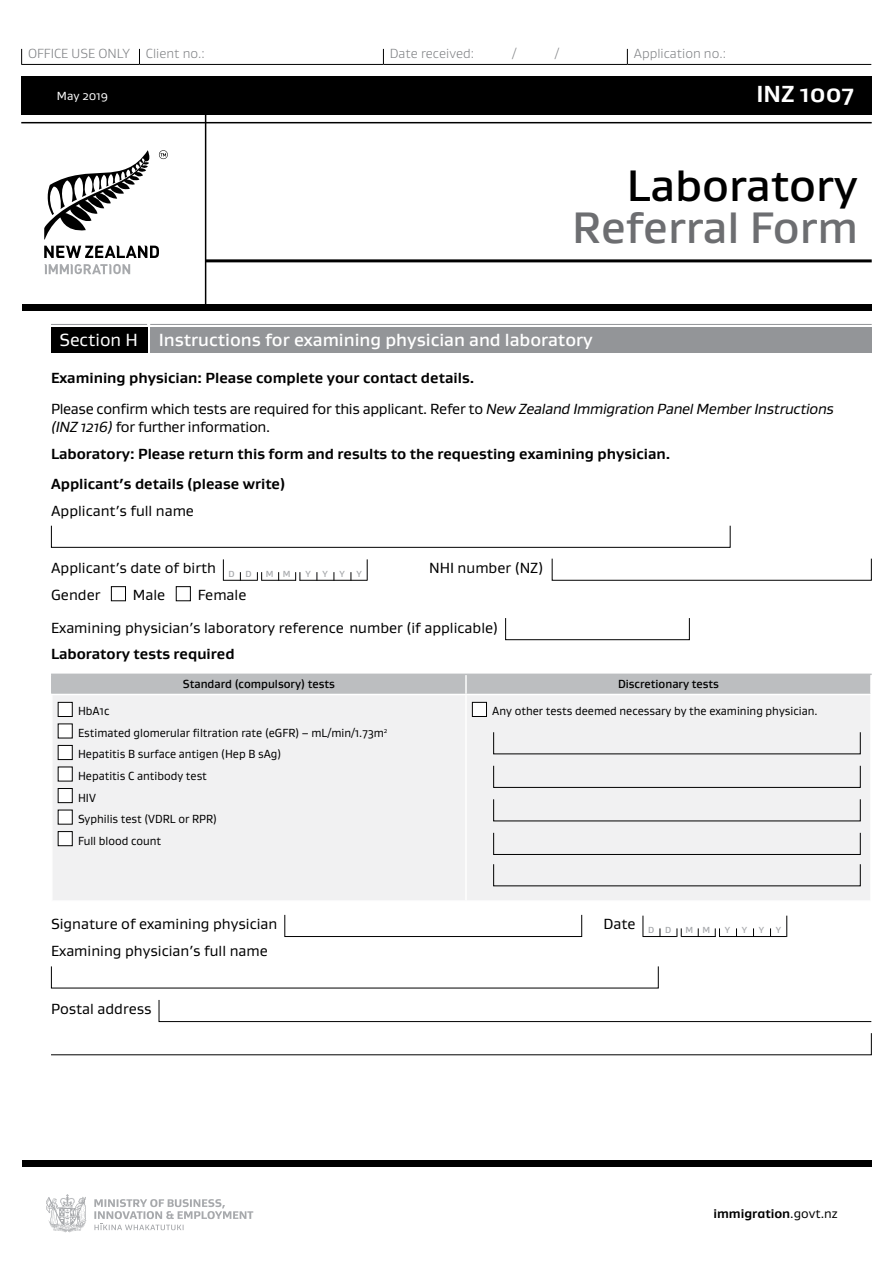
<style>
.page{position:relative;width:893px;height:1263px;background:#fff}
.page>*{position:absolute;margin:0;border:0;box-sizing:border-box;transform-origin:0 0}
.t1{font:500 45px "Gustan";color:#6d6e71}
.t2{font:500 45px "Gustan";color:#000}
.t3{font:700 23.7px "Gustan";color:#fff}
.t4{font:500 18px "Gustan";color:#fff}
.t5{font:15px/33px "Gustan";color:#000}
.t6{font:700 15px/26.5px "Gustan";color:#000}
.t7{font:15px/30.8px "Gustan";letter-spacing:-.02em;color:#000}
.t8{font:300 13.5px "Gustan";color:#808285}
.t9{font:700 12.9px "Gustan";color:#000}
.t10{font:12px/21.6px "Gustan";color:#000;scale:.95 1}
.t11{font:500 12px "Gustan";color:#000;scale:.95 1}
.t12{font:12px "Gustan";color:#fff}
.t13{font:500 9px "Gustan";color:#a7a9ac}
.s1{font-weight:400}
.s2{font-weight:700}
.s3{font-style:italic}
.s4{font-weight:400;font-style:italic}
</style>
<div class="page">
<div style="left:21px;top:77px;width:851px;height:38px;background:#000"></div>
<hr style="left:21px;top:122px;width:851px;height:1px;background:#000">
<hr style="left:206px;top:259px;width:666px;height:3px;background:#000">
<hr style="left:21px;top:64px;width:118px;height:1px;background:#000">
<svg style="left:21px;top:49px;width:1px;height:15px"></svg>
<svg style="left:139px;top:49px;width:1px;height:15px"></svg>
<svg style="left:383px;top:49px;width:1px;height:15px"></svg>
<svg style="left:627px;top:49px;width:1px;height:15px"></svg>
<hr style="left:139px;top:64px;width:244px;height:1px;background:#000">
<hr style="left:383px;top:64px;width:244px;height:1px;background:#000">
<hr style="left:627px;top:64px;width:244px;height:1px;background:#000">
<svg style="left:44px;top:150px;width:106px;height:89px"></svg>
<svg style="left:159px;top:150px;width:9px;height:9px"></svg>
<svg style="left:44px;top:246px;width:115px;height:12px"></svg>
<svg style="left:44px;top:264px;width:86px;height:10px"></svg>
<div style="left:22px;top:305px;width:850px;height:6px;background:#000"></div>
<hr style="left:205px;top:85px;width:1px;height:221px;background:#000">
<div style="left:22px;top:1160px;width:850px;height:6px;background:#000"></div>
<svg style="left:46px;top:1194px;width:41px;height:38px"></svg>
<svg style="left:94px;top:1199px;width:159px;height:31px"></svg>
<div style="left:51px;top:327px;width:96px;height:25px;background:#000"></div>
<hr style="left:51px;top:324px;width:96px;height:1px;background:#939598">
<div style="left:150px;top:327px;width:722px;height:25px;background:#939598"></div>
<hr style="left:150px;top:324px;width:722px;height:1px;background:#939598">
<svg style="left:51px;top:525px;width:680px;height:23px"></svg>
<svg style="left:223px;top:559px;width:1px;height:21px"></svg>
<svg style="left:367px;top:559px;width:1px;height:22px"></svg>
<svg style="left:257px;top:572px;width:5px;height:9px"></svg>
<svg style="left:295px;top:572px;width:6px;height:9px"></svg>
<hr style="left:223px;top:580px;width:34px;height:1px;background:#000">
<hr style="left:262px;top:580px;width:34px;height:1px;background:#000">
<hr style="left:300px;top:580px;width:67px;height:1px;background:#000">
<svg style="left:551px;top:558px;width:321px;height:23px"></svg>
<div style="left:111px;top:586px;width:15px;height:15px;border:1px solid #000"></div>
<div style="left:176px;top:586px;width:15px;height:15px;border:1px solid #000"></div>
<svg style="left:505px;top:618px;width:185px;height:22px"></svg>
<div style="left:53px;top:695px;width:817px;height:205px;background:#f1f1f2"></div>
<div style="left:51px;top:674px;width:821px;height:20px;background:#bcbec0"></div>
<hr style="left:465px;top:695px;width:2px;height:205px;background:#fff">
<div style="left:58px;top:702px;width:14px;height:14px;background:#fff"></div>
<div style="left:58px;top:702px;width:15px;height:15px;border:1px solid #000"></div>
<div style="left:58px;top:724px;width:14px;height:14px;background:#fff"></div>
<div style="left:58px;top:723px;width:15px;height:15px;border:1px solid #000"></div>
<div style="left:58px;top:745px;width:14px;height:14px;background:#fff"></div>
<div style="left:58px;top:745px;width:15px;height:15px;border:1px solid #000"></div>
<div style="left:58px;top:767px;width:14px;height:14px;background:#fff"></div>
<div style="left:58px;top:767px;width:15px;height:14px;border:1px solid #000"></div>
<div style="left:58px;top:788px;width:14px;height:15px;background:#fff"></div>
<div style="left:58px;top:788px;width:15px;height:15px;border:1px solid #000"></div>
<div style="left:58px;top:810px;width:14px;height:14px;background:#fff"></div>
<div style="left:58px;top:810px;width:15px;height:14px;border:1px solid #000"></div>
<div style="left:58px;top:831px;width:14px;height:15px;background:#fff"></div>
<div style="left:58px;top:831px;width:15px;height:15px;border:1px solid #000"></div>
<div style="left:472px;top:702px;width:14px;height:14px;background:#fff"></div>
<div style="left:472px;top:702px;width:15px;height:15px;border:1px solid #000"></div>
<svg style="left:493px;top:731px;width:368px;height:24px"></svg>
<svg style="left:493px;top:765px;width:368px;height:23px"></svg>
<svg style="left:493px;top:798px;width:368px;height:24px"></svg>
<div style="left:493px;top:832px;width:368px;height:23px;background:#f1f1f2"></div>
<svg style="left:493px;top:863px;width:368px;height:24px"></svg>
<svg style="left:284px;top:914px;width:298px;height:23px"></svg>
<svg style="left:643px;top:916px;width:1px;height:20px"></svg>
<svg style="left:786px;top:916px;width:1px;height:20px"></svg>
<svg style="left:677px;top:928px;width:5px;height:9px"></svg>
<svg style="left:715px;top:928px;width:5px;height:8px"></svg>
<hr style="left:643px;top:936px;width:34px;height:1px;background:#000">
<hr style="left:681px;top:936px;width:35px;height:1px;background:#000">
<hr style="left:719px;top:936px;width:68px;height:1px;background:#000">
<svg style="left:51px;top:966px;width:608px;height:23px"></svg>
<svg style="left:158px;top:1000px;width:714px;height:22px"></svg>
<svg style="left:51px;top:1033px;width:821px;height:22px"></svg>
<p class="t8" style="left:28px;top:45px;width:178px">OFFICE USE ONLY Client no.:</p>
<p class="t8" style="left:390px;top:45px;width:86px">Date received:</p>
<p class="t8" style="left:512px;top:45px;width:6px">/</p>
<p class="t8" style="left:555px;top:45px;width:6px">/</p>
<p class="t8" style="left:634px;top:45px;width:94px">Application no.:</p>
<p class="t12" style="left:57px;top:88px;width:53px">May 2019</p>
<h2 class="t3" style="left:756px;top:78px;width:99px">INZ 1007</h2>
<h1 class="t2" style="left:627px;top:156px;width:232px">Laboratory</h1>
<h1 class="t1" style="left:572px;top:198px;width:287px">Referral Form</h1>
<p class="t4" style="left:60px;top:328px;width:535px"><span class="s1">Section H</span> Instructions for examining physician and laboratory</p>
<p class="t7" style="left:51px;top:362px;width:784px"><span class="s2">Examining physician: Please complete your contact details.<br></span>Please confirm which tests are required for this applicant. Refer to <span class="s3">New Zealand Immigration Panel Member Instructions</span></p>
<p class="t6" style="left:51px;top:413px;width:621px"><span class="s4">(INZ 1216)</span> <span class="s1">for further information.<br></span>Laboratory: Please return this form and results to the requesting examining physician.</p>
<p class="t6" style="left:51px;top:470px;width:236px">Applicant’s details (please write)</p>
<p class="t5" style="left:51px;top:494px;width:144px">Applicant’s full name</p>
<p class="t5" style="left:51px;top:551px;width:202px">Applicant’s date of birth <sub>D</sub> <sub>D</sub></p>
<p class="t13" style="left:266px;top:568px;width:26px">M M</p>
<p class="t13" style="left:305px;top:568px;width:7px">Y</p>
<p class="t13" style="left:322px;top:568px;width:7px">Y</p>
<p class="t13" style="left:339px;top:568px;width:7px">Y</p>
<p class="t13" style="left:356px;top:568px;width:7px">Y</p>
<p class="t5" style="left:429px;top:551px;width:116px">NHI number (NZ)</p>
<p class="t5" style="left:51px;top:578px;width:51px">Gender</p>
<p class="t5" style="left:133px;top:578px;width:34px">Male</p>
<p class="t5" style="left:51px;top:578px;width:449px;text-indent:147px">Female<br>Examining physician’s laboratory reference number (if applicable)</p>
<p class="t6" style="left:51px;top:640px;width:185px">Laboratory tests required</p>
<p class="t11" style="left:183px;top:676px;width:161px">Standard (compulsory) tests</p>
<p class="t11" style="left:618px;top:676px;width:108px">Discretionary tests</p>
<p class="t10" style="left:78px;top:700px;width:327px">HbA1c<br>Estimated glomerular filtration rate (eGFR) – mL/min/1.73m<sup>2<br></sup>Hepatitis B surface antigen (Hep B sAg)<br>Hepatitis C antibody test<br>HIV<br>Syphilis test (VDRL or RPR)<br>Full blood count</p>
<p class="t10" style="left:492px;top:700px;width:344px">Any other tests deemed necessary by the examining physician.</p>
<p class="t5" style="left:51px;top:907px;width:228px">Signature of examining physician</p>
<p class="t5" style="left:603px;top:907px;width:34px">Date</p>
<p class="t5" style="left:51px;top:934px;width:218px">Examining physician’s full name</p>
<p class="t13" style="left:648px;top:924px;width:25px">D D</p>
<p class="t13" style="left:685px;top:924px;width:26px">M M</p>
<p class="t13" style="left:725px;top:924px;width:7px">Y</p>
<p class="t13" style="left:742px;top:924px;width:7px">Y</p>
<p class="t13" style="left:759px;top:924px;width:7px">Y</p>
<p class="t13" style="left:776px;top:924px;width:7px">Y</p>
<p class="t5" style="left:51px;top:992px;width:102px">Postal address</p>
<p class="t9" style="left:713px;top:1205px;width:126px">immigration<span class="s1">.govt.nz</span></p>
</div>
